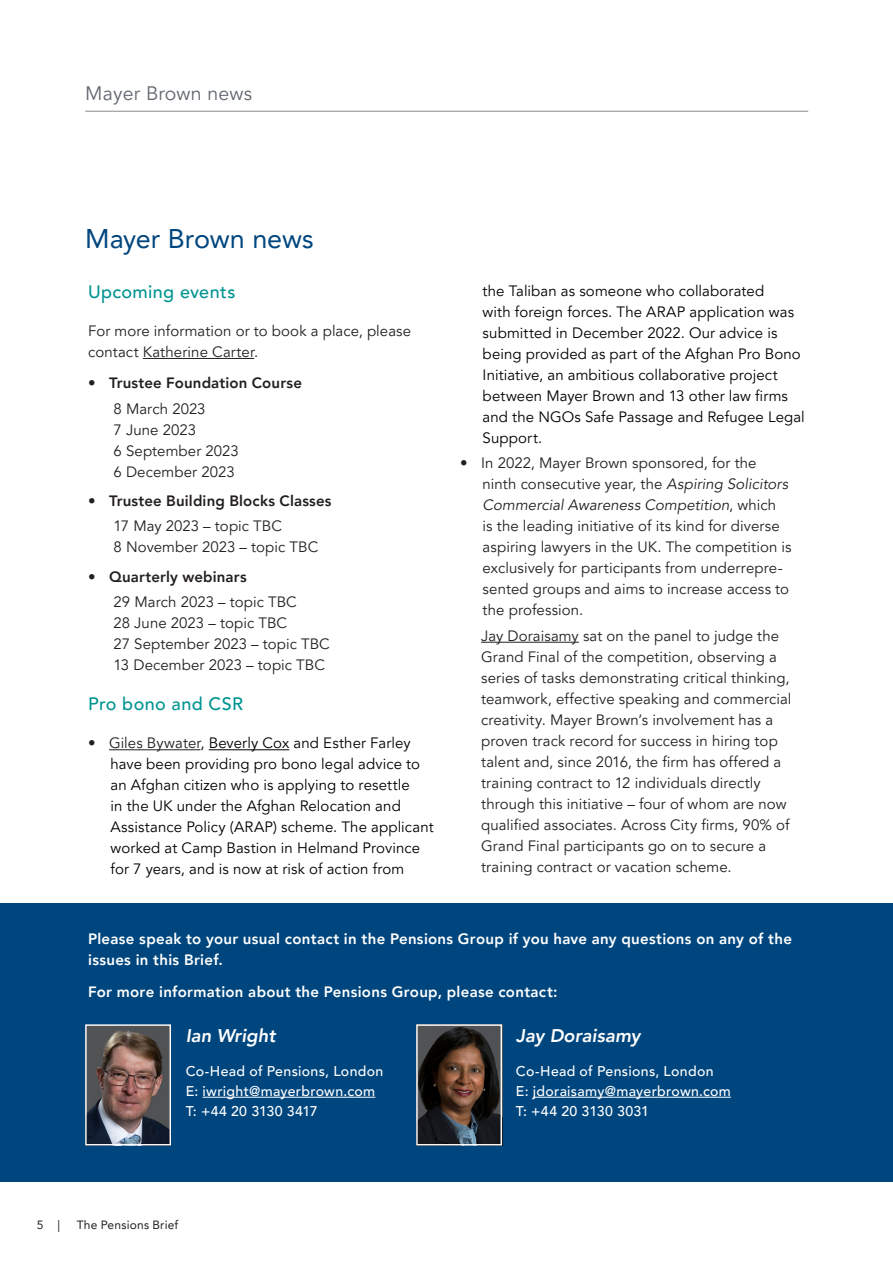
<style>
.page{position:relative;width:893px;height:1263px;background:#fff}
.page>*{position:absolute;margin:0;border:0;box-sizing:border-box;transform-origin:0 0}
.Subhead_L1{font:27px "Avenir LT Pro";letter-spacing:-.005em;color:#00467e}
.Headings_L2_Subhead{font:19.5px "Avenir LT Pro";letter-spacing:.01em;color:#626870}
.Subhead_L3{font:italic 800 18.3px "Avenir LT Pro";color:#fff}
.Subhead_L2{font:500 18px "Avenir LT Pro";letter-spacing:.02em;color:#009491}
.Body_copy_w_indent{font:15px/21px "Avenir LT Pro";letter-spacing:.005em;color:#231f20}
.t1{font:15px/21px "Avenir LT Pro";letter-spacing:.005em;color:#000}
.Bullet_L1{font:15px/21px "Avenir LT Pro";color:#231f20}
.Body_copy{font:800 15px/21px "Avenir LT Pro";letter-spacing:.02em;color:#fff}
.t2{font:800 15px "Avenir LT Pro";letter-spacing:.01em;color:#231f20}
.Body_copy-2{font:15px/21px "Avenir LT Pro";letter-spacing:.005em;color:#231f20}
.Subhead_L3-2{font:500 14.1px/19.8px "Avenir LT Pro";letter-spacing:.02em;color:#fff}
.t3{font:12px "Avenir LT Pro";letter-spacing:.015em;color:#231f20}
.s1{color:#231f20}
.s2{font-style:italic}
</style>
<div class="page">
<div style="left:0;top:903px;width:893px;height:279px;background:#00467e"></div>
<div style="left:86px;top:1025px;width:84px;height:120px;background:#525355"></div>
<img style="left:87px;top:1030px;width:82px;height:113px">
<div style="left:85px;top:1024px;width:86px;height:121px;border:1px solid #fff"></div>
<img style="left:418px;top:1026px;width:82px;height:117px">
<div style="left:416px;top:1024px;width:86px;height:121px;border:1px solid #fff"></div>
<hr style="left:203px;top:1097px;width:172px;height:1px;background:#fff">
<hr style="left:533px;top:1097px;width:198px;height:1px;background:#fff">
<hr style="left:143px;top:358px;width:111px;height:1px;background:#231f20">
<hr style="left:109px;top:749px;width:91px;height:1px;background:#231f20">
<hr style="left:209px;top:749px;width:80px;height:1px;background:#000">
<hr style="left:481px;top:642px;width:98px;height:1px;background:#231f20">
<hr style="left:85px;top:111px;width:723px;height:1px;background:#888c8f">
<p class="Headings_L2_Subhead" style="left:85px;top:81px;width:168px">Mayer Brown news</p>
<p class="Subhead_L1" style="left:85px;top:222px;width:230px">Mayer Brown news</p>
<p class="Subhead_L2" style="left:88px;top:281px;width:149px">Upcoming events</p>
<p class="Body_copy-2" style="left:88px;top:321px;width:325px">For more information or to book a place, please contact Katherine Carter.</p>
<p class="t2" style="left:88px;top:374px;width:215px">• Trustee Foundation Course</p>
<p class="Bullet_L1" style="left:114px;top:398px;width:127px">8 March 2023<br>7 June 2023<br>6 September 2023<br>6 December 2023</p>
<p class="t2" style="left:88px;top:492px;width:245px">• Trustee Building Blocks Classes</p>
<p class="Bullet_L1" style="left:114px;top:516px;width:206px">17 May 2023 – topic TBC<br>8 November 2023 – topic TBC</p>
<p class="t2" style="left:88px;top:568px;width:160px">• Quarterly webinars</p>
<p class="Bullet_L1" style="left:114px;top:592px;width:218px">29 March 2023 – topic TBC<br>28 June 2023 – topic TBC<br>27 September 2023 – topic TBC<br>13 December 2023 – topic TBC</p>
<p class="Subhead_L2" style="left:88px;top:693px;width:156px">Pro bono and CSR</p>
<p class="t1" style="left:111px;top:733px;width:325px;text-indent:-23px"><span class="s1">• Giles Bywater</span>, Beverly Cox and Esther Farley have been providing pro bono legal advice to an Afghan citizen who is applying to resettle<br>in the UK under the Afghan Relocation and Assistance Policy (ARAP) scheme. The applicant worked at Camp Bastion in Helmand Province for 7 years, and is now at risk of action from</p>
<p class="t1" style="left:483px;top:280px;width:324px">the Taliban as someone who collaborated<br>with foreign forces. The ARAP application was submitted in December 2022. Our advice is being provided as part of the Afghan Pro Bono Initiative, an ambitious collaborative project between Mayer Brown and 13 other law firms and the NGOs Safe Passage and Refugee Legal Support.</p>
<p class="Body_copy_w_indent" style="left:483px;top:453px;width:310px;text-indent:-22px">• In 2022, Mayer Brown sponsored, for the ninth consecutive year, the <span class="s2">Aspiring Solicitors Commercial Awareness Competition</span>, which<br>is the leading initiative of its kind for diverse aspiring lawyers in the UK. The competition is exclusively for participants from underrepre&shy;sented groups and aims to increase access to the profession.</p>
<p class="Body_copy_w_indent" style="left:481px;top:625px;width:312px">Jay Doraisamy sat on the panel to judge the Grand Final of the competition, observing a series of tasks demonstrating critical thinking, teamwork, effective speaking and commercial creativity. Mayer Brown’s involvement has a proven track record for success in hiring top talent and, since 2016, the firm has offered a training contract to 12 individuals directly through this initiative – four of whom are now qualified associates. Across City firms, 90% of Grand Final participants go on to secure a training contract or vacation scheme.</p>
<p class="Body_copy" style="left:88px;top:928px;width:705px">Please speak to your usual contact in the Pensions Group if you have any questions on any of the issues in this Brief.</p>
<p class="Body_copy" style="left:88px;top:981px;width:471px">For more information about the Pensions Group, please contact:</p>
<p class="Subhead_L3" style="left:186px;top:1024px;width:91px">Ian Wright</p>
<p class="Subhead_L3-2" style="left:186px;top:1061px;width:199px">Co-Head of Pensions, London<br>E: iwright@mayerbrown.com<br>T: +44 20 3130 3417</p>
<p class="Subhead_L3" style="left:516px;top:1024px;width:126px">Jay Doraisamy</p>
<p class="Subhead_L3-2" style="left:516px;top:1061px;width:216px">Co-Head of Pensions, London<br>E: jdoraisamy@mayerbrown.com<br>T: +44 20 3130 3031</p>
<p class="t3" style="left:37px;top:1217px;width:25px">5 |</p>
<p class="t3" style="left:77px;top:1217px;width:103px">The Pensions Brief</p>
</div>
